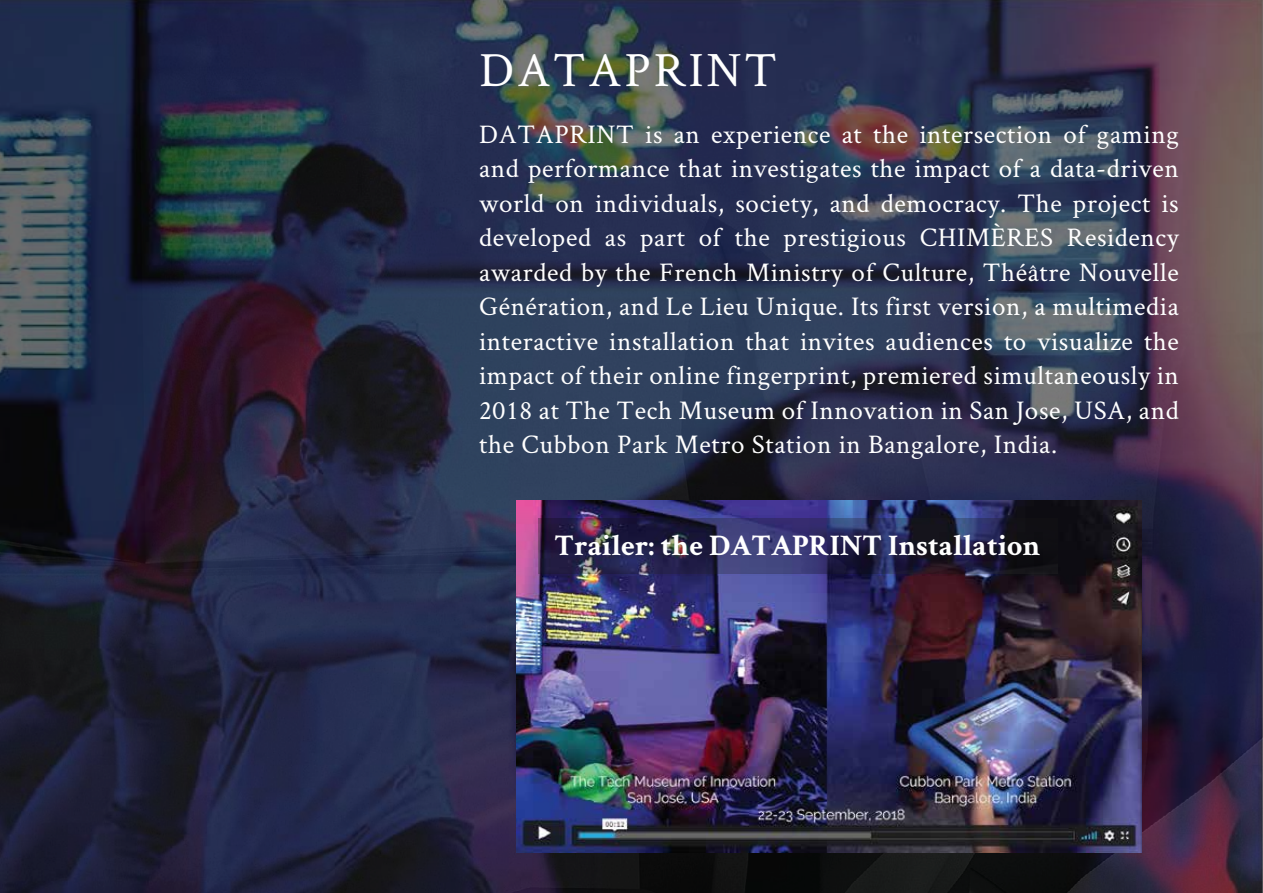
<style>
.page{position:relative;width:1263px;height:893px;background:#fff}
.page>*{position:absolute;margin:0;border:0;box-sizing:border-box;transform-origin:0 0}
.t1{font:49.5px "Crimson Text";letter-spacing:.06em;color:#fff}
.t2{font:700 30px "Crimson Text";color:#fff}
.t3{font:27px/34.5px "Crimson Text";letter-spacing:.025em;color:#fff;text-align:justify}
</style>
<div class="page">
<img style="left:0;top:0;width:1263px;height:893px">
<img style="left:516px;top:500px;width:626px;height:352px">
<img style="left:539px;top:518px;width:518px;height:56px">
<h1 class="t1" style="left:480px;top:37px;width:299px">DATAPRINT</h1>
<p class="t3" style="left:479px;top:116px;width:701px">DATAPRINT is an experience at the intersection of gaming and performance that investigates the impact of a data-driven world on individuals, society, and democracy. The project is developed as part of the prestigious CHIMÈRES Residency awarded by the French Ministry of Culture, Théâtre Nouvelle Génération, and Le Lieu Unique. Its first version, a multimedia interactive installation that invites audiences to visualize the impact of their online fingerprint, premiered simultaneously in 2018 at The Tech Museum of Innovation in San Jose, USA, and the Cubbon Park Metro Station in Bangalore, India.</p>
<p class="t2" style="left:555px;top:527px;width:488px">Trailer: the DATAPRINT Installation</p>
</div>
